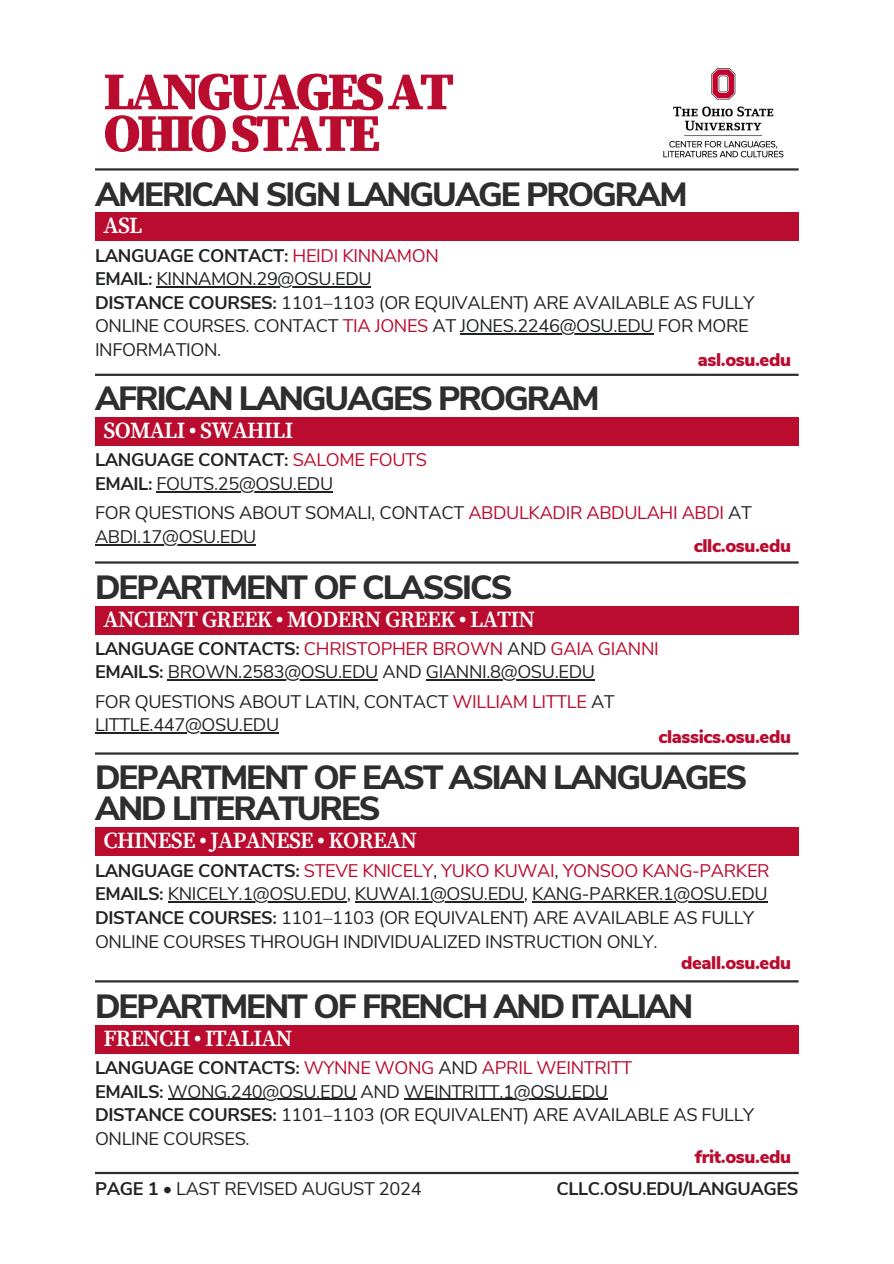
<style>
.page{position:relative;width:894px;height:1264px;background:#fff}
.page>*{position:absolute;margin:0;border:0;box-sizing:border-box;transform-origin:0 0}
.t1{font:900 53.1px/41.7px "Buckeye Serif 2";letter-spacing:-.075em;color:#ba0c2f}
.t2{font:800 33.45px/30.3px "Buckeye Sans 2";letter-spacing:-.06em;color:#2e2e2e}
.t3{font:600 22.65px "Buckeye Serif 2";letter-spacing:-.03em;color:#fff}
.t4{font:18.15px/23.7px "Buckeye Sans 2";letter-spacing:-.02em;color:#212325}
.t5{font:700 18.15px/23.7px "Buckeye Sans 2";letter-spacing:-.02em;color:#212325}
.t6{font:900 18.15px "Buckeye Sans 2";letter-spacing:-.02em;color:#ba0c2f}
.s1{font-weight:400;color:#ba0c2f}
.s2{font-weight:400}
.s3{font-weight:700}
.s4{color:#ba0c2f}
</style>
<div class="page">
<hr style="left:95px;top:168px;width:703px;height:2px;background:#2e2e2e">
<hr style="left:95px;top:374px;width:703px;height:2px;background:#2e2e2e">
<img style="left:663px;top:68px;width:121px;height:90px">
<hr style="left:95px;top:561px;width:703px;height:2px;background:#2e2e2e">
<hr style="left:95px;top:752px;width:703px;height:2px;background:#2e2e2e">
<div style="left:95px;top:417px;width:703px;height:28px;background:#ba0c2f"></div>
<div style="left:95px;top:606px;width:703px;height:28px;background:#ba0c2f"></div>
<hr style="left:95px;top:980px;width:703px;height:2px;background:#2e2e2e">
<div style="left:95px;top:827px;width:703px;height:29px;background:#ba0c2f"></div>
<div style="left:95px;top:212px;width:703px;height:29px;background:#ba0c2f"></div>
<hr style="left:156px;top:286px;width:215px;height:1px;background:#212325">
<hr style="left:460px;top:333px;width:193px;height:2px;background:#212325">
<hr style="left:156px;top:491px;width:177px;height:1px;background:#212325">
<hr style="left:95px;top:544px;width:161px;height:1px;background:#212325">
<hr style="left:168px;top:679px;width:210px;height:2px;background:#212325">
<hr style="left:426px;top:679px;width:168px;height:2px;background:#212325">
<hr style="left:95px;top:732px;width:184px;height:1px;background:#212325">
<hr style="left:168px;top:901px;width:178px;height:1px;background:#212325">
<hr style="left:355px;top:901px;width:168px;height:1px;background:#212325">
<hr style="left:532px;top:901px;width:235px;height:1px;background:#212325">
<div style="left:95px;top:1024px;width:703px;height:29px;background:#ba0c2f"></div>
<hr style="left:168px;top:1098px;width:188px;height:1px;background:#212325">
<hr style="left:404px;top:1098px;width:203px;height:1px;background:#212325">
<hr style="left:95px;top:1171px;width:703px;height:3px;background:#2e2e2e">
<h1 class="t1" style="left:103px;top:72px;width:352px">LANGUAGESAT<br>OHIOSTATE</h1>
<h2 class="t2" style="left:95px;top:179px;width:594px">AMERICAN SIGN LANGUAGE PROGRAM</h2>
<p class="t3" style="left:103px;top:212px;width:41px">ASL</p>
<h3 class="t5" style="left:95px;top:243px;width:345px">LANGUAGE CONTACT: <span class="s1">HEIDI KINNAMON<br></span>EMAIL: <span class="s2">KINNAMON.29@OSU.EDU</span></h3>
<h5 class="t4" style="left:95px;top:290px;width:660px"><span class="s3">DISTANCE COURSES:</span> 1101–1103 (OR EQUIVALENT) ARE AVAILABLE AS FULLY<br>ONLINE COURSES. CONTACT <span class="s4">TIA JONES</span> AT JONES.2246@OSU.EDU FOR MORE</h5>
<p class="t4" style="left:95px;top:338px;width:128px">INFORMATION.</p>
<h2 class="t6" style="left:697px;top:348px;width:95px">asl.osu.edu</h2>
<h3 class="t2" style="left:95px;top:383px;width:506px">AFRICAN LANGUAGES PROGRAM</h3>
<h3 class="t3" style="left:103px;top:416px;width:191px">SOMALI • SWAHILI</h3>
<h5 class="t5" style="left:95px;top:448px;width:333px">LANGUAGE CONTACT: <span class="s1">SALOME FOUTS<br></span>EMAIL: <span class="s2">FOUTS.25@OSU.EDU</span></h5>
<h5 class="t4" style="left:95px;top:501px;width:658px">FOR QUESTIONS ABOUT SOMALI, CONTACT <span class="s4">ABDULKADIR ABDULAHI ABDI</span> AT</h5>
<p class="t4" style="left:95px;top:524px;width:163px">ABDI.17@OSU.EDU</p>
<h2 class="t6" style="left:693px;top:534px;width:99px">cllc.osu.edu</h2>
<h5 class="t2" style="left:95px;top:572px;width:419px">DEPARTMENT OF CLASSICS</h5>
<p class="t3" style="left:103px;top:605px;width:433px">ANCIENT GREEK • MODERN GREEK • LATIN</p>
<h5 class="t4" style="left:95px;top:636px;width:565px"><span class="s3">LANGUAGE CONTACTS:</span> <span class="s4">CHRISTOPHER BROWN</span> AND <span class="s4">GAIA GIANNI<br></span><span class="s3">EMAILS:</span> BROWN.2583@OSU.EDU AND GIANNI.8@OSU.EDU</h5>
<h2 class="t4" style="left:95px;top:689px;width:521px">FOR QUESTIONS ABOUT LATIN, CONTACT <span class="s4">WILLIAM LITTLE</span> AT</h2>
<h3 class="t4" style="left:95px;top:713px;width:186px">LITTLE.447@OSU.EDU</h3>
<h5 class="t6" style="left:658px;top:725px;width:134px">classics.osu.edu</h5>
<h2 class="t2" style="left:95px;top:762px;width:653px">DEPARTMENT OF EAST ASIAN LANGUAGES<br>AND LITERATURES</h2>
<p class="t3" style="left:103px;top:827px;width:315px">CHINESE • JAPANESE • KOREAN</p>
<h3 class="t4" style="left:95px;top:858px;width:676px"><span class="s3">LANGUAGE CONTACTS:</span> <span class="s4">STEVE KNICELY</span>, <span class="s4">YUKO KUWAI</span>, <span class="s4">YONSOO KANG-PARKER<br></span><span class="s3">EMAILS:</span> KNICELY.1@OSU.EDU, KUWAI.1@OSU.EDU, KANG-PARKER.1@OSU.EDU</h3>
<h5 class="t4" style="left:95px;top:905px;width:660px"><span class="s3">DISTANCE COURSES:</span> 1101–1103 (OR EQUIVALENT) ARE AVAILABLE AS FULLY<br>ONLINE COURSES THROUGH INDIVIDUALIZED INSTRUCTION ONLY.</h5>
<h4 class="t6" style="left:681px;top:950px;width:111px">deall.osu.edu</h4>
<h2 class="t2" style="left:95px;top:991px;width:599px">DEPARTMENT OF FRENCH AND ITALIAN</h2>
<p class="t3" style="left:103px;top:1024px;width:190px">FRENCH • ITALIAN</p>
<p class="t4" style="left:95px;top:1055px;width:660px"><span class="s3">LANGUAGE CONTACTS:</span> <span class="s4">WYNNE WONG</span> AND <span class="s4">APRIL WEINTRITT<br></span><span class="s3">EMAILS:</span> WONG.240@OSU.EDU AND WEINTRITT.1@OSU.EDU<br><span class="s3">DISTANCE COURSES:</span> 1101–1103 (OR EQUIVALENT) ARE AVAILABLE AS FULLY ONLINE COURSES.</p>
<p class="t6" style="left:694px;top:1144px;width:98px">frit.osu.edu</p>
<p class="t4" style="left:95px;top:1177px;width:328px"><span class="s3">PAGE 1</span> • LAST REVISED AUGUST 2024</p>
<p class="t5" style="left:556px;top:1177px;width:244px">CLLC.OSU.EDU/LANGUAGES</p>
</div>
